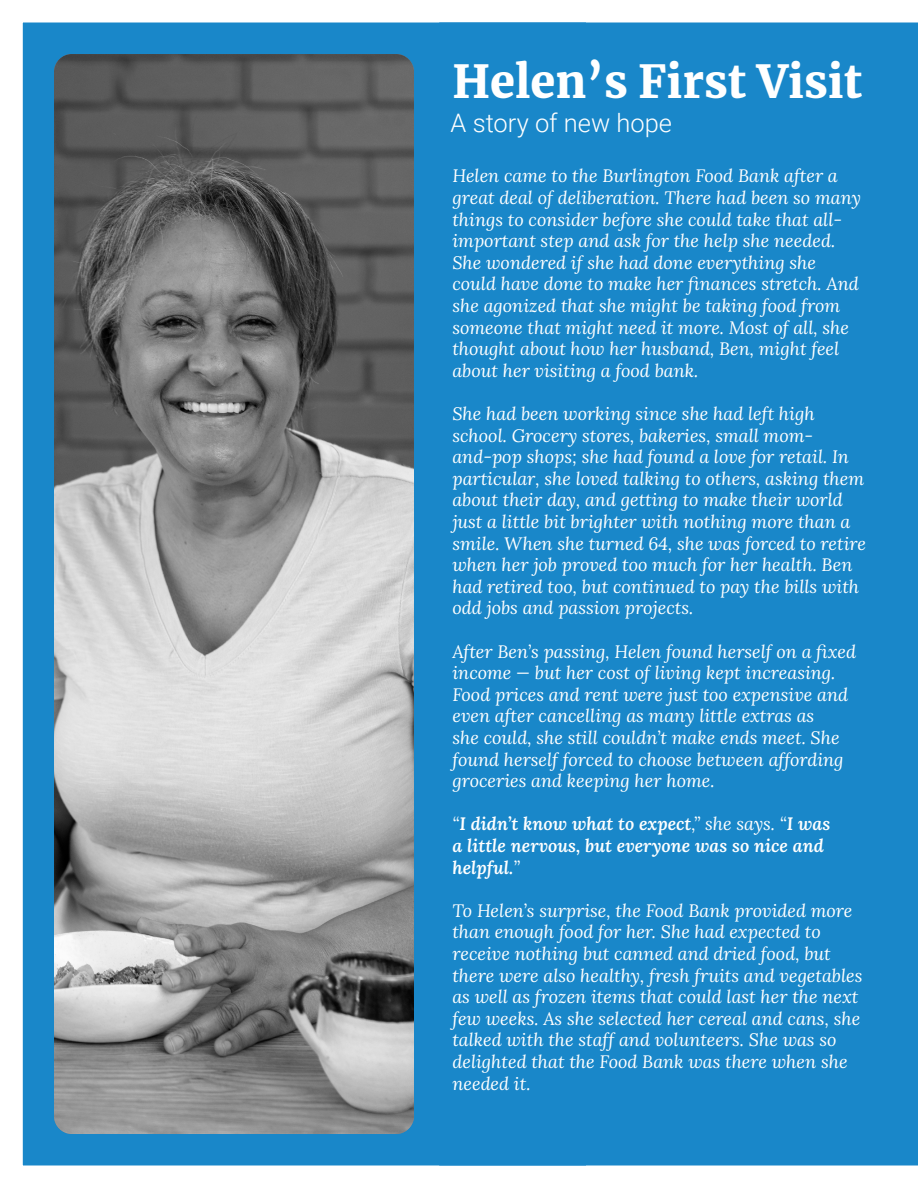
<style>
.page{position:relative;width:918px;height:1188px;background:#fff}
.page>*{position:absolute;margin:0;border:0;box-sizing:border-box;transform-origin:0 0}
.t1{font:900 45px "Merriweather";color:#fff}
.t2{font:300 25.5px "Roboto";color:#fff}
.t3{font:italic 18px/21.6px "Lora";color:#fff}
</style>
<div class="page">
<div style="left:22px;top:22px;width:416px;height:1144px;background:#1987c9"></div>
<img style="left:54px;top:54px;width:360px;height:1080px">
<div style="left:438px;top:22px;width:480px;height:1144px;background:#1987c9"></div>
<p class="t1" style="left:452px;top:51px;width:411px">Helen’s First Visit</p>
<p class="t2" style="left:451px;top:105px;width:223px">A story of new hope</p>
<p class="t3" style="left:452px;top:165px;width:410px">Helen came to the Burlington Food Bank after a great deal of deliberation. There had been so many things to consider before she could take that all&shy;important step and ask for the help she needed.<br>She wondered if she had done everything she could have done to make her finances stretch. And she agonized that she might be taking food from someone that might need it more. Most of all, she thought about how her husband, Ben, might feel about her visiting a food bank.</p>
<p class="t3" style="left:452px;top:402px;width:415px">She had been working since she had left high school. Grocery stores, bakeries, small mom&shy;and-pop shops; she had found a love for retail. In particular, she loved talking to others, asking them about their day, and getting to make their world just a little bit brighter with nothing more than a smile. When she turned 64, she was forced to retire when her job proved too much for her health. Ben had retired too, but continued to pay the bills with odd jobs and passion projects.</p>
<p class="t3" style="left:452px;top:640px;width:405px">After Ben’s passing, Helen found herself on a fixed income — but her cost of living kept increasing.<br>Food prices and rent were just too expensive and even after cancelling as many little extras as<br>she could, she still couldn’t make ends meet. She found herself forced to choose between affording groceries and keeping her home.</p>
<p class="t3" style="left:452px;top:813px;width:379px">“I didn’t know what to expect,” she says. “I was a little nervous, but everyone was so nice and helpful.”</p>
<p class="t3" style="left:452px;top:899px;width:412px">To Helen’s surprise, the Food Bank provided more than enough food for her. She had expected to receive nothing but canned and dried food, but there were also healthy, fresh fruits and vegetables as well as frozen items that could last her the next few weeks. As she selected her cereal and cans, she talked with the staff and volunteers. She was so delighted that the Food Bank was there when she needed it.</p>
</div>
